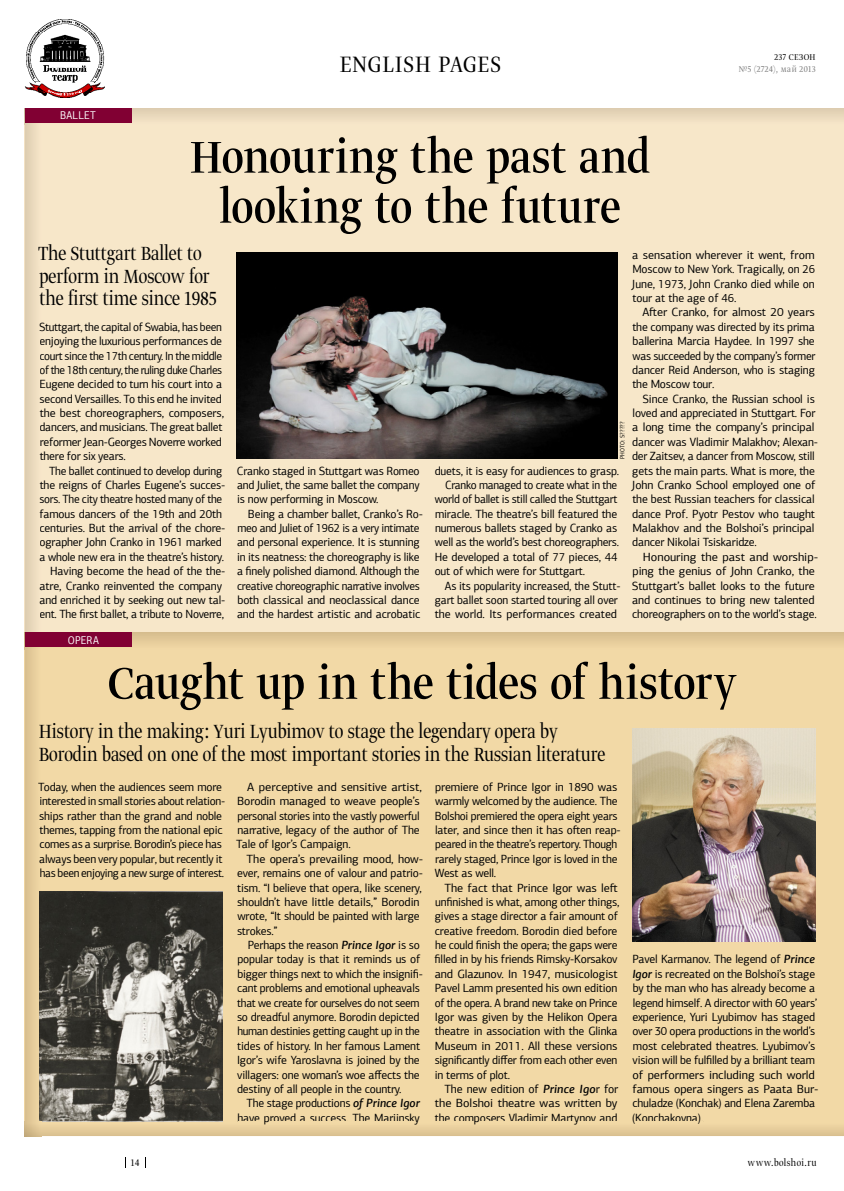
<style>
.page{position:relative;width:844px;height:1191px;background:#fff}
.page>*{position:absolute;margin:0;border:0;box-sizing:border-box;transform-origin:0 0}
.t1{font:52.5px/50px "Greta Dis Nar Pro Reg";letter-spacing:.01em;color:#000;text-align:center}
.t2{font:26.25px "Greta Dis Nar Pro Lig";letter-spacing:.045em;color:#000}
.t3{font:22.5px/22.5px "Greta Dis Nar Pro Lig";color:#000}
.t4{font:11.88px/14.4px "PF Agora Sans Pro";letter-spacing:-.015em;color:#000}
.t5{font:11.88px/14.4px "PF Agora Sans Pro";letter-spacing:-.015em;color:#000;scale:.95 1}
.t6{font:11.88px/14.4px "PF Agora Sans Pro";letter-spacing:-.015em;color:#000;scale:1.04 1}
.t7{font:11.88px/14.4px "PF Agora Sans Pro";letter-spacing:-.015em;color:#000;text-align:right;scale:.96 1}
.t8{font:11.88px "PF Agora Sans Pro";letter-spacing:-.015em;color:#000;scale:.94 1}
.t9{font:11.25px "Greta Dis Nar Pro Lig";letter-spacing:.05em;color:#000}
.t10{font:11.25px "PF Agora Sans Pro";letter-spacing:.03em;color:#fff;scale:.9 1}
.t11{font:10px "Greta Dis Nar Pro Lig";letter-spacing:.06em;color:#7c7c7c}
.t12{font:10px "Greta Dis Nar Pro Lig";letter-spacing:.06em;color:#000}
.t13{font:6.25px "PF Agora Sans Pro";letter-spacing:.01em;color:#000;scale:.9 1}
.s1{font-weight:500;font-style:italic}
</style>
<div class="page">
<img style="left:25px;top:20px;width:79px;height:77px">
<div style="left:25px;top:108px;width:818px;height:524px;background:#f7e7c9"></div>
<div style="left:25px;top:632px;width:818px;height:504px;background:#f2d9a6"></div>
<img style="left:237px;top:252px;width:380px;height:207px">
<img style="left:632px;top:728px;width:183px;height:213px">
<img style="left:41px;top:891px;width:181px;height:230px">
<img style="left:25px;top:124px;width:16px;height:998px">
<img style="left:39px;top:722px;width:2px;height:21px">
<img style="left:39px;top:745px;width:2px;height:20px">
<svg style="left:39px;top:782px;width:2px;height:23px"></svg>
<svg style="left:40px;top:811px;width:1px;height:68px"></svg>
<img style="left:38px;top:245px;width:3px;height:20px">
<img style="left:39px;top:267px;width:2px;height:21px">
<svg style="left:40px;top:289px;width:1px;height:17px"></svg>
<svg style="left:40px;top:322px;width:1px;height:141px"></svg>
<svg style="left:40px;top:480px;width:1px;height:52px"></svg>
<svg style="left:40px;top:538px;width:1px;height:25px"></svg>
<svg style="left:40px;top:581px;width:1px;height:39px"></svg>
<img style="left:25px;top:632px;width:818px;height:17px">
<img style="left:25px;top:108px;width:818px;height:16px">
<div style="left:25px;top:633px;width:106px;height:14px;background:#810033"></div>
<div style="left:25px;top:108px;width:106px;height:14px;background:#810033"></div>
<p class="t10" style="left:60px;top:111px;width:41px">BALLET</p>
<h2 class="t2" style="left:339px;top:53px;width:162px">ENGLISH PAGES</h2>
<p class="t12" style="left:774px;top:53px;width:43px">237 СЕЗОН</p>
<p class="t11" style="left:738px;top:64px;width:78px">№5 (2724), май 2013</p>
<h1 class="t1" style="left:190px;top:134px;width:461px">Honouring the past and looking to the future</h1>
<h3 class="t3" style="left:38px;top:243px;width:180px">The Stuttgart Ballet to perform in Moscow for the first time since 1985</h3>
<p class="t5" style="left:39px;top:320px;width:196px">Stuttgart, the capital of Swabia, has been enjoying the luxurious performances de court since the 17th century. In the middle of the 18th century, the ruling duke Charles Eugene decided to turn his court into a second Versailles. To this end he invited the best choreographers, composers, dancers, and musicians. The great ballet reformer Jean-Georges Noverre worked there for six years.</p>
<p class="t5" style="left:39px;top:464px;width:197px;text-align:right">The ballet continued to develop during the reigns of Charles Eugene’s succes&shy;sors. The city theatre hosted many of the famous dancers of the 19th and 20th centuries. But the arrival of the chore&shy;ographer John Cranko in 1961 marked a whole new era in the theatre’s history.<br>Having become the head of the the&shy;atre, Cranko reinvented the company and enriched it by seeking out new tal&shy;ent. The first ballet, a tribute to Noverre,</p>
<p class="t4" style="left:237px;top:464px;width:184px;text-align:justify">Cranko staged in Stuttgart was Romeo and Juliet, the same ballet the company is now performing in Moscow.</p>
<p class="t4" style="left:237px;top:507px;width:187px;text-indent:11px">Being a chamber ballet, Cranko’s Ro&shy;meo and Juliet of 1962 is a very intimate and personal experience. It is stunning in its neatness: the choreography is like a finely polished diamond. Although the creative choreographic narrative involves both classical and neoclassical dance and the hardest artistic and acrobatic</p>
<p class="t10" style="left:68px;top:635px;width:36px">OPERA</p>
<p class="t4" style="left:631px;top:249px;width:184px;text-align:justify">a sensation wherever it went, from Moscow to New York. Tragically, on 26<br>June, 1973, John Cranko died while on tour at the age of 46.</p>
<p class="t4" style="left:632px;top:306px;width:185px;text-align:justify;text-indent:10px">Aſter Cranko, for almost 20 years the company was directed by its prima ballerina Marcia Haydee. In 1997 she was succeeded by the company’s former dancer Reid Anderson, who is staging the Moscow tour.</p>
<p class="t4" style="left:631px;top:392px;width:188px;text-indent:11px">Since Cranko, the Russian school is loved and appreciated in Stuttgart. For a long time the company’s principal dancer was Vladimir Malakhov; Alexan&shy;der Zaitsev, a dancer from Moscow, still gets the main parts. What is more, the John Cranko School employed one of the best Russian teachers for classical dance Prof. Pyotr Pestov who taught Malakhov and the Bolshoi’s principal dancer Nikolai Tsiskaridze.</p>
<p class="t6" style="left:631px;top:550px;width:181px;text-indent:11px">Honouring the past and worship&shy;ping the genius of John Cranko, the Stuttgart’s ballet looks to the future and continues to bring new talented choreographers on to the world’s stage.</p>
<p class="t13" style="left:619px;top:459px;width:42px;rotate:-90deg">PHOTO: S?????</p>
<p class="t4" style="left:434px;top:464px;width:186px">duets, it is easy for audiences to grasp.</p>
<p class="t8" style="left:445px;top:480px;width:185px">Cranko managed to create what in the</p>
<p class="t5" style="left:435px;top:493px;width:194px">world of ballet is still called the Stuttgart</p>
<p class="t4" style="left:435px;top:507px;width:184px">miracle. The theatre’s bill featured the</p>
<p class="t4" style="left:435px;top:522px;width:184px">numerous ballets staged by Cranko as</p>
<p class="t7" style="left:435px;top:536px;width:193px">well as the world’s best choreographers.</p>
<p class="t4" style="left:434px;top:550px;width:184px">He developed a total of 77 pieces, 44</p>
<p class="t4" style="left:434px;top:565px;width:152px">out of which were for Stuttgart.</p>
<p class="t7" style="left:445px;top:579px;width:184px">As its popularity increased, the Stutt-</p>
<p class="t5" style="left:434px;top:594px;width:194px">gart ballet soon started touring all over</p>
<p class="t4" style="left:434px;top:608px;width:184px">the world. Its performances created</p>
<h1 class="t1" style="left:108px;top:660px;width:630px">Caught up in the tides of history</h1>
<h3 class="t3" style="left:39px;top:721px;width:568px">History in the making: Yuri Lyubimov to stage the legendary opera by<br>Borodin based on one of the most important stories in the Russian literature</h3>
<p class="t4" style="left:38px;top:780px;width:188px">Today, when the audiences seem more interested in small stories about relation&shy;ships rather than the grand and noble themes, tapping from the national epic comes as a surprise. Borodin’s piece has always been very popular, but recently it has been enjoying a new surge of interest.</p>
<p class="t6" style="left:236px;top:780px;width:180px;text-indent:11px">A perceptive and sensitive artist, Borodin managed to weave people’s personal stories into the vastly powerful narrative, legacy of the author of The Tale of Igor’s Campaign.</p>
<p class="t4" style="left:435px;top:780px;width:187px">premiere of Prince Igor in 1890 was warmly welcomed by the audience. The Bolshoi premiered the opera eight years later, and since then it has oſten reap&shy;peared in the theatre’s repertory. Though rarely staged, Prince Igor is loved in the West as well.</p>
<p class="t4" style="left:434px;top:881px;width:186px;text-indent:10px">The fact that Prince Igor was leſt unfinished is what, among other things, gives a stage director a fair amount of creative freedom. Borodin died before he could finish the opera; the gaps were filled in by his friends Rimsky-Korsakov and Glazunov. In 1947, musicologist Pavel Lamm presented his own edition of the opera. A brand new take on Prince Igor was given by the Helikon Opera theatre in association with the Glinka Museum in 2011. All these versions significantly differ from each other even in terms of plot.</p>
<p class="t4" style="left:435px;top:1082px;width:185px;text-align:justify;text-indent:9px">The new edition of <span class="s1">Prince Igo</span>r for the Bolshoi theatre was written by the com osers Vladimir Mart nov and</p>
<p class="t4" style="left:237px;top:852px;width:188px;text-indent:10px">The opera’s prevailing mood, how&shy;ever, remains one of valour and patrio&shy;tism. “I believe that opera, like scenery, shouldn’t have little details,” Borodin wrote, “It should be painted with large strokes.”</p>
<p class="t4" style="left:237px;top:939px;width:187px;text-indent:11px">Perhaps the reason <span class="s1">Prince Igor</span> is so popular today is that it reminds us of bigger things next to which the insignifi&shy;cant problems and emotional upheavals that we create for ourselves do not seem so dreadful anymore. Borodin depicted human destinies getting caught up in the tides of history. In her famous Lament Igor’s wife Yaroslavna is joined by the villagers: one woman’s woe affects the destiny of all people in the country.</p>
<p class="t7" style="left:237px;top:1097px;width:191px">The stage productions <span class="s1">of Prince Igor </span>have roved a success. The Mariinsky</p>
<p class="t4" style="left:632px;top:953px;width:188px">Pavel Karmanov. The legend of <span class="s1">Prince Igor</span> is recreated on the Bolshoi’s stage by the man who has already become a legend himself. A director with 60 years’ experience, Yuri Lyubimov has staged over 30 opera productions in the world’s most celebrated theatres. Lyubimov’s vision will be fulfilled by a brilliant team of performers including such world famous opera singers as Paata Bur&shy;chuladze (Konchak) and Elena Zaremba (Konchakovna .</p>
<p class="t4" style="left:264px;top:1111px;width:8px">p</p>
<p class="t4" style="left:474px;top:1111px;width:8px">p</p>
<p class="t4" style="left:574px;top:1111px;width:7px">y</p>
<p class="t4" style="left:697px;top:1111px;width:5px">)</p>
<p class="t9" style="left:131px;top:1157px;width:9px">14</p>
<p class="t9" style="left:747px;top:1157px;width:70px">www.bolshoi.ru</p>
</div>
